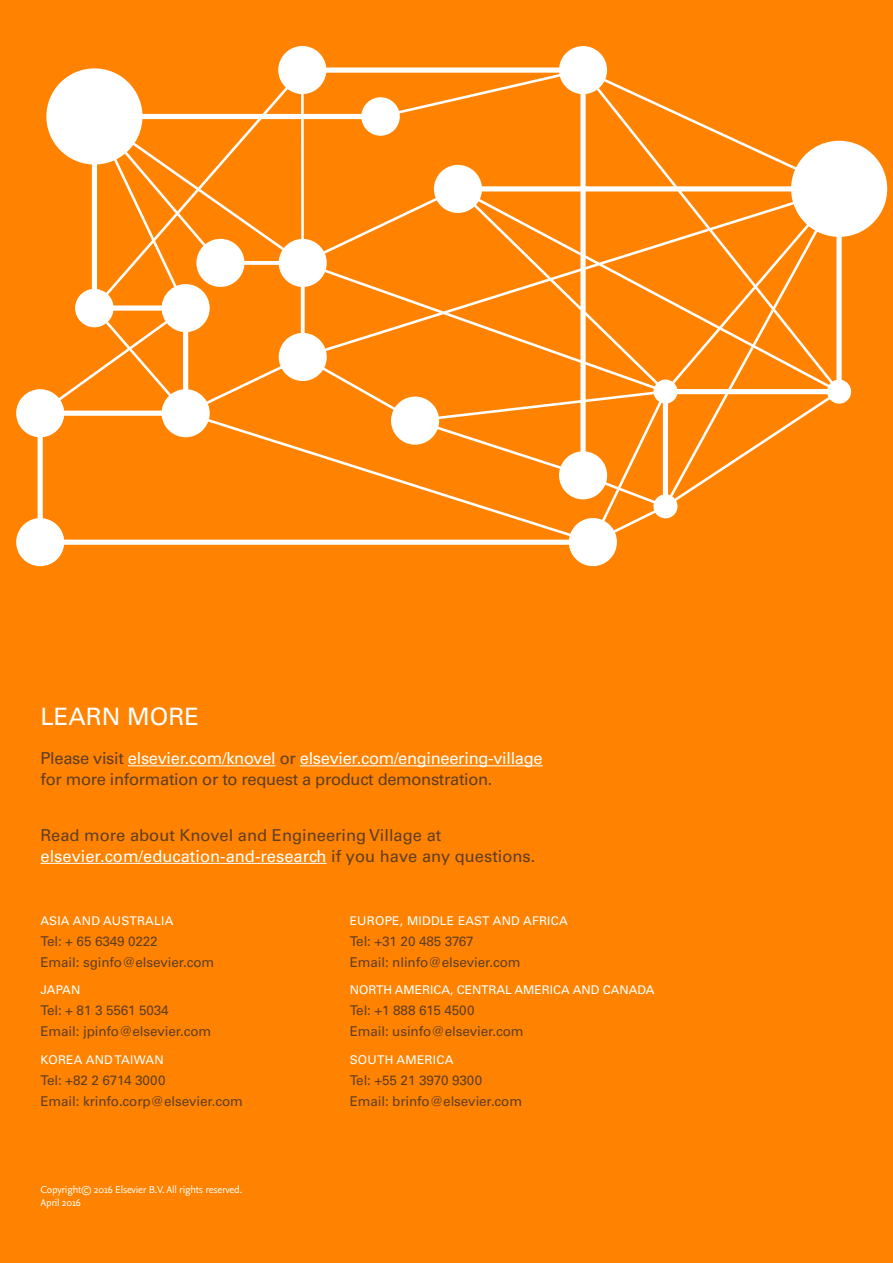
<style>
.page{position:relative;width:893px;height:1263px;background:#ff8300}
.page>*{position:absolute;margin:0;border:0;box-sizing:border-box;transform-origin:0 0}
.t1{font:500 24px "Univers CE";color:#fff}
.t2{font:500 16.5px/21px "Univers CE";letter-spacing:-.02em;color:#613e23}
.t3{font:500 16.5px/21px "Univers CE";color:#613e23}
.t4{font:500 13.5px/21px "Univers CE";letter-spacing:-.01em;color:#613e23}
.t5{font:500 12px "Univers CE";letter-spacing:.02em;color:#fff}
.t6{font:500 12px "Univers CE";color:#fff}
.t7{font:10.5px/12.6px "Nexus Sans OT";letter-spacing:-.02em;color:#fff}
.s1{color:#fff}
</style>
<div class="page">
<svg style="left:16px;top:46px;width:871px;height:520px"></svg>
<hr style="left:40px;top:863px;width:287px;height:1px;background:#fff">
<hr style="left:128px;top:765px;width:147px;height:1px;background:#fff">
<hr style="left:300px;top:765px;width:243px;height:1px;background:#fff">
<h1 class="t1" style="left:40px;top:703px;width:160px">LEARN MORE</h1>
<p class="t2" style="left:40px;top:748px;width:504px">Please visit <span class="s1">elsevier.com/knovel</span> or <span class="s1">elsevier.com/engineering-village </span>for more information or to request a product demonstration.</p>
<p class="t3" style="left:40px;top:825px;width:496px">Read more about Knovel and Engineering Village at <span class="s1">elsevier.com/education-and-research</span> if you have any questions.</p>
<p class="t5" style="left:40px;top:913px;width:134px">ASIA AND AUSTRALIA</p>
<p class="t4" style="left:40px;top:931px;width:175px">Tel: + 65 6349 0222<br>Email: sginfo@elsevier.com</p>
<p class="t5" style="left:40px;top:983px;width:42px">JAPAN</p>
<p class="t4" style="left:40px;top:1000px;width:172px">Tel: + 81 3 5561 5034<br>Email: jpinfo@elsevier.com</p>
<p class="t5" style="left:40px;top:1053px;width:125px">KOREA AND TAIWAN</p>
<p class="t4" style="left:40px;top:1070px;width:204px">Tel: +82 2 6714 3000<br>Email: krinfo.corp@elsevier.com</p>
<p class="t7" style="left:40px;top:1184px;width:203px">Copyright© 2016 Elsevier B.V. All rights reserved.<br>April 2016</p>
<p class="t5" style="left:350px;top:913px;width:219px">EUROPE, MIDDLE EAST AND AFRICA</p>
<p class="t4" style="left:350px;top:931px;width:172px">Tel: +31 20 485 3767<br>Email: nlinfo@elsevier.com</p>
<p class="t6" style="left:350px;top:983px;width:306px">NORTH AMERICA, CENTRAL AMERICA AND CANADA</p>
<p class="t4" style="left:350px;top:1000px;width:175px">Tel: +1 888 615 4500<br>Email: usinfo@elsevier.com</p>
<p class="t5" style="left:350px;top:1053px;width:105px">SOUTH AMERICA</p>
<p class="t4" style="left:350px;top:1070px;width:174px">Tel: +55 21 3970 9300<br>Email: brinfo@elsevier.com</p>
</div>
